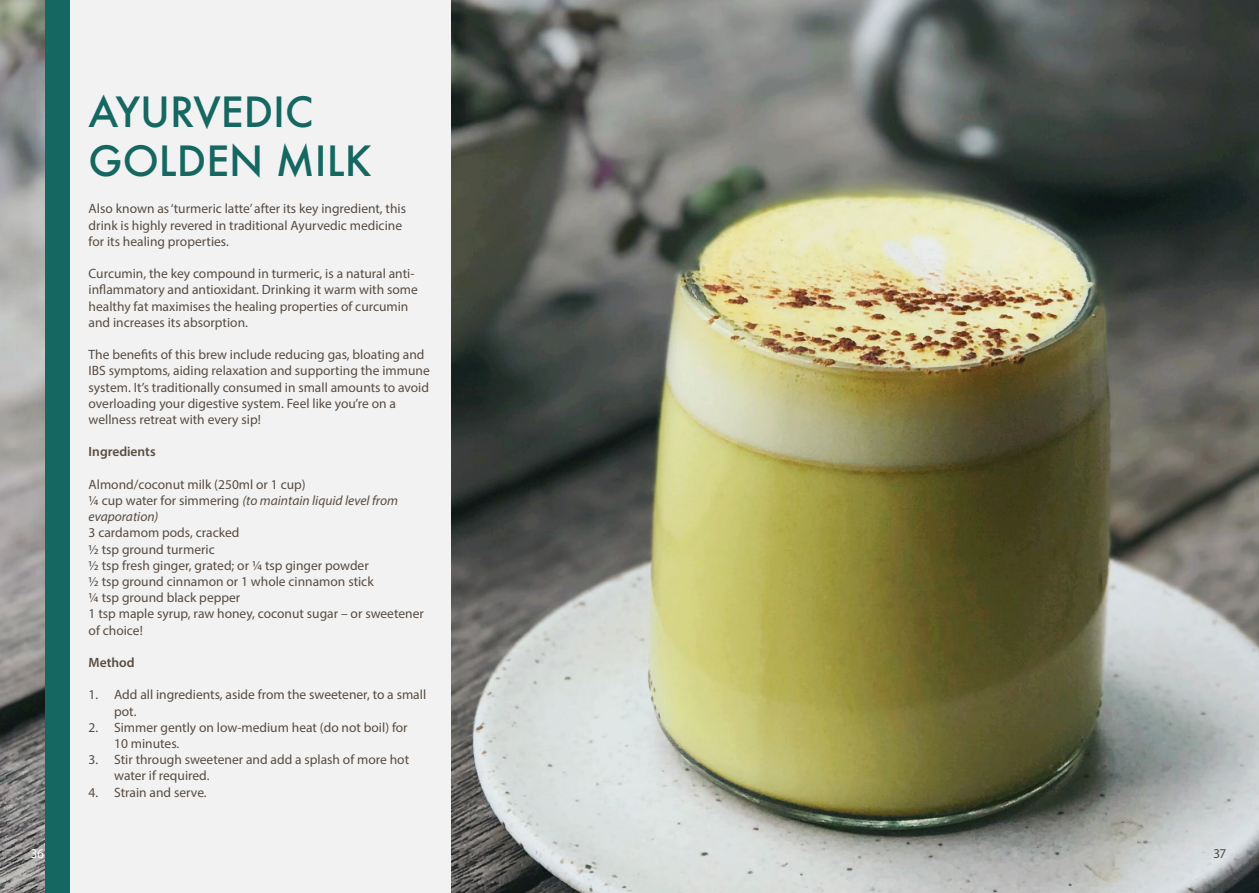
<style>
.page{position:relative;width:1259px;height:893px;background:#fff}
.page>*{position:absolute;margin:0;border:0;box-sizing:border-box;transform-origin:0 0}
.Headings{font:500 40.5px/48.6px "Futura";color:#156761}
.Body{font:13.5px/16.2px "Myriad Pro";color:#584c42}
.Body-2{font:italic 13.5px/16.2px "Myriad Pro";color:#584c42}
.Body-3{font:600 13.5px "Myriad Pro";color:#584c42}
.Headings-2{font:13.5px "Myriad Pro";color:#fff}
.Headings-3{font:13.5px "Myriad Pro";color:#584c42}
.s1{font-style:normal}
</style>
<div class="page">
<img style="left:0;top:0;width:1259px;height:893px">
<div style="left:45px;top:0;width:380px;height:893px;background:#156761"></div>
<div style="left:71px;top:0;width:380px;height:893px;background:#f2f2f2"></div>
<p class="Headings" style="left:89px;top:87px;width:284px">AYURVEDIC<br>GOLDEN MILK</p>
<p class="Body" style="left:89px;top:201px;width:319px">Also known as ‘turmeric latte’ after its key ingredient, this drink is highly revered in traditional Ayurvedic medicine for its healing properties.</p>
<p class="Body" style="left:89px;top:265px;width:331px">Curcumin, the key compound in turmeric, is a natural anti&shy;inflammatory and antioxidant. Drinking it warm with some healthy fat maximises the healing properties of curcumin and increases its absorption.</p>
<p class="Body" style="left:89px;top:346px;width:343px">The benefits of this brew include reducing gas, bloating and IBS symptoms, aiding relaxation and supporting the immune system. It’s traditionally consumed in small amounts to avoid overloading your digestive system. Feel like you’re on a wellness retreat with every sip!</p>
<p class="Body-3" style="left:89px;top:443px;width:68px">Ingredients</p>
<p class="Body" style="left:89px;top:476px;width:218px">Almond/coconut milk (250ml or 1 cup)</p>
<p class="Body-2" style="left:89px;top:492px;width:311px"><span class="s1">¼ cup water for simmering</span> (to maintain liquid level from evaporation)</p>
<p class="Body" style="left:89px;top:525px;width:152px">3 cardamom pods, cracked</p>
<p class="Body" style="left:89px;top:541px;width:128px">½ tsp ground turmeric</p>
<p class="Body" style="left:89px;top:557px;width:282px">½ tsp fresh ginger, grated; or ¼ tsp ginger powder</p>
<p class="Body" style="left:89px;top:573px;width:286px">½ tsp ground cinnamon or 1 whole cinnamon stick</p>
<p class="Body" style="left:89px;top:589px;width:153px">¼ tsp ground black pepper</p>
<p class="Body" style="left:89px;top:606px;width:337px">1 tsp maple syrup, raw honey, coconut sugar – or sweetener of choice!</p>
<p class="Body-3" style="left:89px;top:654px;width:48px">Method</p>
<p class="Body" style="left:114px;top:687px;width:313px;text-indent:-26px">1. Add all ingredients, aside from the sweetener, to a small pot.</p>
<p class="Body" style="left:114px;top:719px;width:295px;text-indent:-26px">2. Simmer gently on low-medium heat (do not boil) for<br>10 minutes.</p>
<p class="Body" style="left:114px;top:751px;width:296px;text-indent:-26px">3. Stir through sweetener and add a splash of more hot water if required.</p>
<p class="Body" style="left:89px;top:784px;width:120px">4. Strain and serve.</p>
<p class="Headings-2" style="left:31px;top:845px;width:14px">36</p>
<p class="Headings-3" style="left:1214px;top:845px;width:13px">37</p>
</div>
